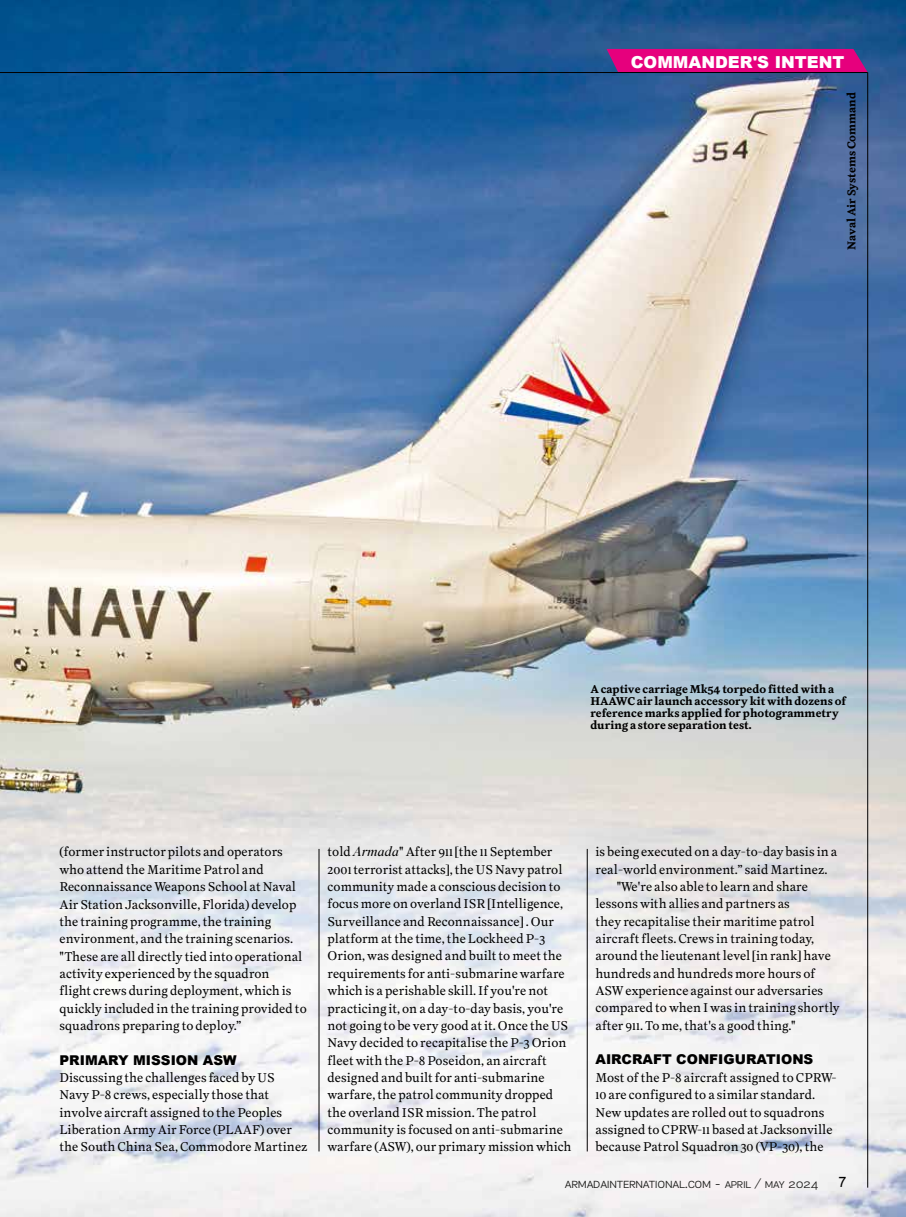
<style>
.page{position:relative;width:906px;height:1217px;background:#fff}
.page>*{position:absolute;margin:0;border:0;box-sizing:border-box;transform-origin:0 0}
.t1{font:900 16.5px "Arial";color:#fff}
.t2{font:14.4px "Arial";color:#000}
.t3{font:300 14.25px "PF Encore Sans Pro";letter-spacing:-.02em;color:#1d1d1b}
.t4{font:13.5px/17.4px "Superior Text";color:#000}
.t5{font:900 13.5px "Arial";color:#000}
.t6{font:700 12px/12px "Superior Text";color:#000}
.s1{font-family:"Superior Title TRIAL";font-weight:300;font-style:italic}
.s2{font-size:13.5px}
</style>
<div class="page">
<img style="left:0;top:0;width:906px;height:1216px">
<hr style="left:867px;top:72px;width:1px;height:1115px;background:#000">
<div style="left:606px;top:49px;width:261px;height:23px;background:#e6007d"></div>
<hr style="left:0;top:72px;width:867px;height:1px;background:#000">
<hr style="left:319px;top:848px;width:1px;height:303px;background:#000">
<hr style="left:587px;top:848px;width:1px;height:303px;background:#000">
<p class="t1" style="left:631px;top:50px;width:215px">COMMANDER'S INTENT</p>
<p class="t6" style="left:846px;top:249px;width:159px;rotate:-90deg">Naval Air Systems Command</p>
<p class="t6" style="left:590px;top:683px;width:257px">A captive carriage Mk54 torpedo fitted with a HAAWC air launch accessory kit with dozens of reference marks applied for photogrammetry during a store separation test.</p>
<p class="t4" style="left:60px;top:843px;width:249px">(former instructor pilots and operators who attend the Maritime Patrol and Reconnaissance Weapons School at Naval Air Station Jacksonville, Florida) develop the training programme, the training environment, and the training scenarios. "These are all directly tied into operational activity experienced by the squadron<br>flight crews during deployment, which is quickly included in the training provided to squadrons preparing to deploy.”</p>
<p class="t5" style="left:60px;top:1049px;width:179px">PRIMARY MISSION ASW</p>
<p class="t4" style="left:60px;top:1068px;width:250px">Discussing the challenges faced by US Navy P-8 crews, especially those that involve aircraft assigned to the Peoples Liberation Army Air Force (PLAAF) over the South China Sea, Commodore Martinez</p>
<p class="t4" style="left:327px;top:843px;width:245px">told <span class="s1">Armada</span>" After 911 [the 11 September 2001 terrorist attacks], the US Navy patrol community made a conscious decision to focus more on overland ISR [Intelligence, Surveillance and Reconnaissance] . Our platform at the time, the Lockheed P-3<br>Orion, was designed and built to meet the requirements for anti-submarine warfare which is a perishable skill. If you're not practicing it, on a day-to-day basis, you're not going to be very good at it. Once the US Navy decided to recapitalise the P-3 Orion fleet with the P-8 Poseidon, an aircraft designed and built for anti-submarine warfare, the patrol community dropped the overland ISR mission. The patrol community is focused on anti-submarine warfare (ASW), our primary mission which</p>
<p class="t4" style="left:595px;top:843px;width:243px">is being executed on a day-to-day basis in a</p>
<p class="t4" style="left:595px;top:860px;width:233px">real-world environment.” said Martinez.</p>
<p class="t4" style="left:617px;top:878px;width:193px">"We're also able to learn and share</p>
<p class="t4" style="left:595px;top:895px;width:196px">lessons with allies and partners as</p>
<p class="t4" style="left:595px;top:912px;width:221px">they recapitalise their maritime patrol</p>
<p class="t4" style="left:595px;top:930px;width:220px">aircraft fleets. Crews in training today,</p>
<p class="t4" style="left:595px;top:947px;width:237px">around the lieutenant level [in rank] have</p>
<p class="t4" style="left:595px;top:964px;width:221px">hundreds and hundreds more hours of</p>
<p class="t4" style="left:595px;top:982px;width:229px">ASW experience against our adversaries</p>
<p class="t4" style="left:595px;top:999px;width:246px">compared to when I was in training shortly</p>
<p class="t4" style="left:595px;top:1016px;width:201px">after 911. To me, that's a good thing."</p>
<p class="t5" style="left:595px;top:1049px;width:219px">AIRCRAFT CONFIGURATIONS</p>
<p class="t4" style="left:595px;top:1068px;width:243px">Most of the P-8 aircraft assigned to CPRW-10 are configured to a similar standard.<br>New updates are rolled out to squadrons assigned to CPRW-11 based at Jacksonville because Patrol Squadron 30 (VP-30), the</p>
<p class="t3" style="left:565px;top:1174px;width:255px">armadainternational.com - <span class="s2">april / may 2024</span></p>
<p class="t2" style="left:838px;top:1172px;width:9px">7</p>
</div>
